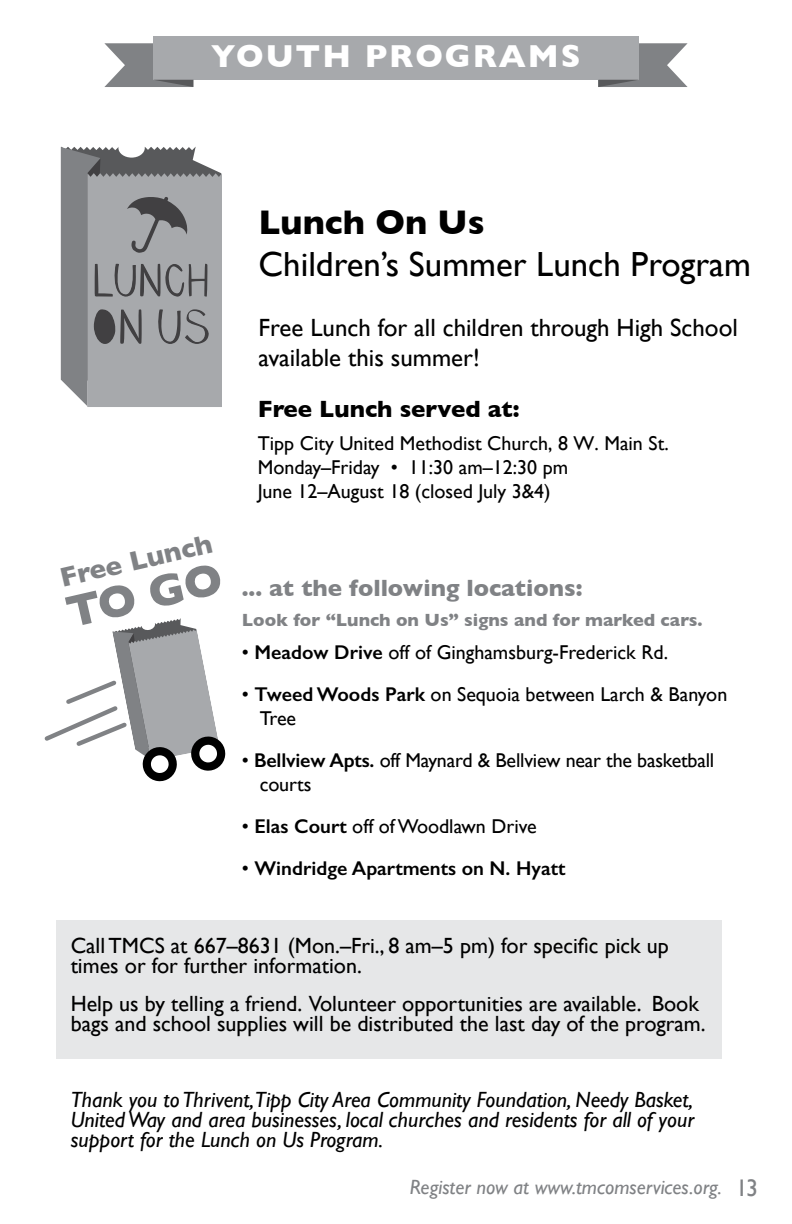
<style>
.page{position:relative;width:792px;height:1224px;background:#fff}
.page>*{position:absolute;margin:0;border:0;box-sizing:border-box;transform-origin:0 0}
.t1{font:700 45.2px "Gill Sans";color:#808285}
.t2{font:34.8px "Gill Sans";color:#000}
.t3{font:700 34.8px "Gill Sans";color:#000}
.t4{font:700 32.4px "Gill Sans";letter-spacing:.06em;color:#fff}
.t5{font:700 27.6px "Gill Sans";color:#808285}
.t6{font:25px/29.8px "Gill Sans";color:#000}
.t7{font:700 24px "Gill Sans";color:#808285}
.t8{font:700 24px "Gill Sans";color:#000}
.t9{font:22px/20px "Gill Sans";color:#000}
.t10{font:italic 22px/20px "Gill Sans";color:#000;text-align:justify}
.t11{font:italic 20.6px "Gill Sans";color:#808285}
.t12{font:20px/24px "Gill Sans";color:#000}
.t13{font:600 20px "Gill Sans";color:#000}
.t14{font:700 18px "Gill Sans";color:#808285}
.s1{font-weight:600}
.s2{font-weight:400}
.s3{font-style:normal;font-size:24px}
</style>
<div class="page">
<div style="left:153px;top:36px;width:486px;height:44px;background:#a7a9ac"></div>
<svg style="left:104px;top:43px;width:584px;height:44px"></svg>
<div style="left:56px;top:920px;width:665px;height:139px;background:#e6e7e8"></div>
<svg style="left:61px;top:147px;width:161px;height:260px"></svg>
<svg style="left:44px;top:618px;width:182px;height:164px"></svg>
<h3 class="t4" style="left:211px;top:30px;width:371px">YOUTH PROGRAMS</h3>
<h2 class="t3" style="left:259px;top:195px;width:227px">Lunch On Us</h2>
<h2 class="t2" style="left:259px;top:244px;width:494px">Children’s Summer Lunch Program</h2>
<p class="t6" style="left:259px;top:312px;width:481px">Free Lunch for all children through High School available this summer!</p>
<h3 class="t5" style="left:56px;top:557px;width:157px;rotate:-13deg">Free Lunch</h3>
<h1 class="t1" style="left:59px;top:578px;width:160px;rotate:-13deg">TO GO</h1>
<p class="t8" style="left:258px;top:390px;width:263px">Free Lunch served at:</p>
<p class="t12" style="left:258px;top:431px;width:412px">Tipp City United Methodist Church, 8 W. Main St.<br>Monday–Friday • 11:30 am–12:30 pm<br>June 12–August 18 (closed July 3&amp;4)</p>
<p class="t7" style="left:242px;top:568px;width:342px">... at the following locations:</p>
<p class="t14" style="left:242px;top:606px;width:462px">Look for “Lunch on Us” signs and for marked cars.</p>
<p class="t12" style="left:242px;top:640px;width:428px">• <span class="s1">Meadow Drive</span> off of Ginghamsburg-Frederick Rd.</p>
<p class="t12" style="left:260px;top:682px;width:469px;text-indent:-18px">• <span class="s1">Tweed Woods Park</span> on Sequoia between Larch &amp; Banyon<br>Tree</p>
<p class="t12" style="left:260px;top:748px;width:456px;text-indent:-18px">• <span class="s1">Bellview Apts.</span> off Maynard &amp; Bellview near the basketball courts</p>
<p class="t12" style="left:242px;top:814px;width:296px">• <span class="s1">Elas Court</span> off of Woodlawn Drive</p>
<p class="t13" style="left:242px;top:856px;width:325px"><span class="s2">•</span> Windridge Apartments on N. Hyatt</p>
<p class="t9" style="left:71px;top:936px;width:600px">Call TMCS at 667–8631 (Mon.–Fri., 8 am–5 pm) for specific pick up times or for further information.</p>
<p class="t9" style="left:71px;top:994px;width:637px">Help us by telling a friend. Volunteer opportunities are available. Book bags and school supplies will be distributed the last day of the program.</p>
<p class="t10" style="left:71px;top:1090px;width:625px">Thank you to Thrivent,Tipp City Area Community Foundation, Needy Basket, United Way and area businesses, local churches and residents for all of your support for the Lunch on Us Program.</p>
<p class="t11" style="left:410px;top:1176px;width:350px">Register now at www.tmcomservices.org. <span class="s3">13</span></p>
</div>
